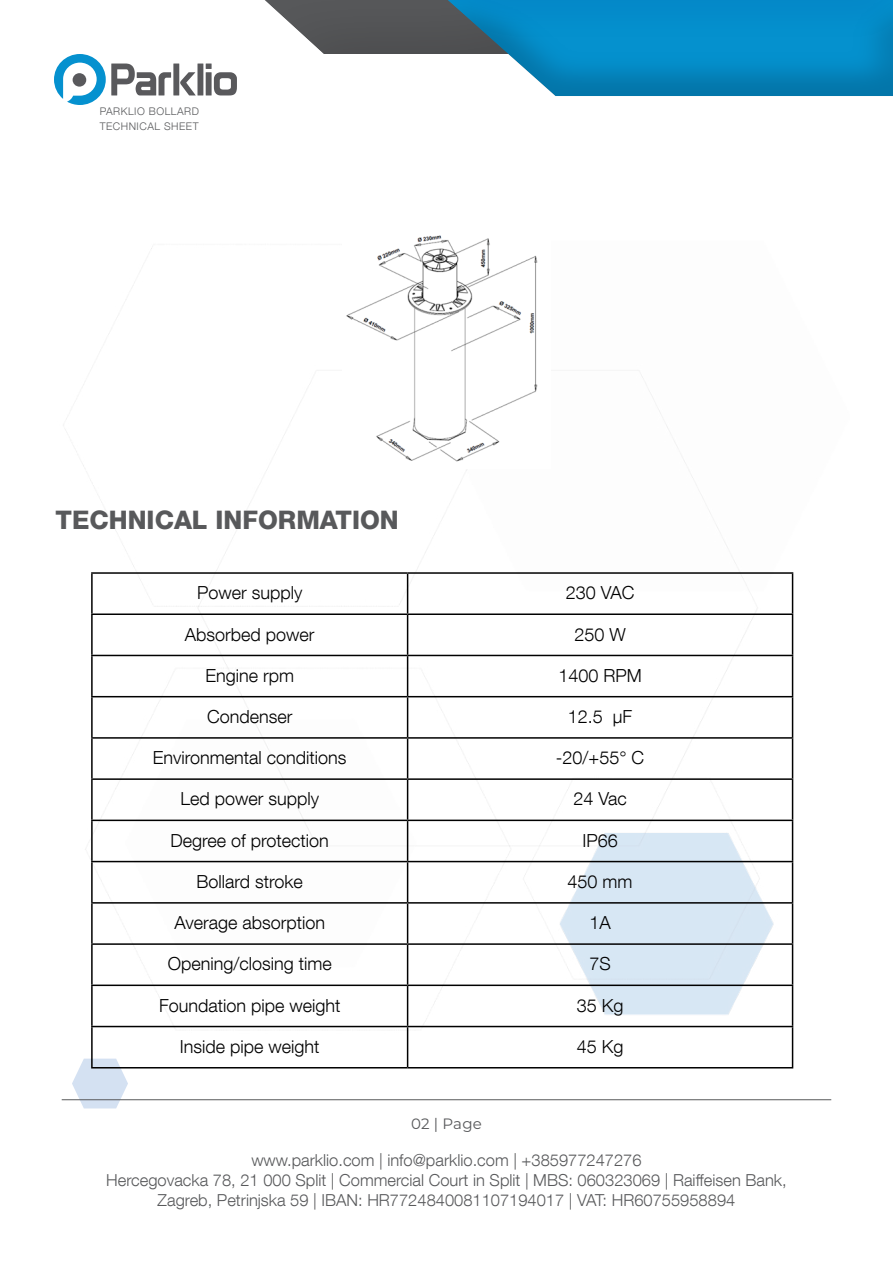
<style>
.page{position:relative;width:893px;height:1263px;background:#fff}
.page>*{position:absolute;margin:0;border:0;box-sizing:border-box;transform-origin:0 0}
.t1{font:800 25.5px "Helvetica Neue LT Com";color:#58595b}
.t2{font:300 18px "Helvetica Neue LT Com";color:#000}
.t3{font:300 16.5px/19.8px "Helvetica Neue LT Com";color:#58595b;text-align:center}
.t4{font:15px "Montserrat";letter-spacing:.01em;color:#58595b}
.t5{font:300 10.5px/15px "Helvetica Neue LT Com";letter-spacing:.05em;color:#58595b}
</style>
<div class="page">
<img style="left:61px;top:248px;width:771px;height:861px">
<svg style="left:54px;top:54px;width:142px;height:51px"></svg>
<div style="left:197px;top:64px;width:6px;height:31px;background:#59595c"></div>
<svg style="left:206px;top:64px;width:31px;height:31px"></svg>
<svg style="left:265px;top:0;width:180px;height:54px"></svg>
<div style="left:445px;top:0;width:448px;height:97px;background:#58595b;opacity:.62"></div>
<svg style="left:72px;top:1058px;width:56px;height:50px"></svg>
<hr style="left:62px;top:1099px;width:769px;height:1px;background:#58595b">
<hr style="left:91px;top:572px;width:317px;height:2px;background:#000">
<hr style="left:91px;top:574px;width:2px;height:39px;background:#000">
<hr style="left:408px;top:572px;width:385px;height:2px;background:#000">
<hr style="left:407px;top:574px;width:1px;height:39px;background:#000">
<hr style="left:792px;top:574px;width:1px;height:39px;background:#000">
<hr style="left:91px;top:613px;width:317px;height:2px;background:#000">
<hr style="left:91px;top:615px;width:2px;height:40px;background:#000">
<hr style="left:408px;top:613px;width:385px;height:2px;background:#000">
<hr style="left:407px;top:615px;width:1px;height:40px;background:#000">
<hr style="left:792px;top:615px;width:1px;height:40px;background:#000">
<hr style="left:91px;top:655px;width:317px;height:1px;background:#000">
<hr style="left:91px;top:656px;width:2px;height:40px;background:#000">
<hr style="left:408px;top:655px;width:385px;height:1px;background:#000">
<hr style="left:407px;top:656px;width:1px;height:40px;background:#000">
<hr style="left:792px;top:656px;width:1px;height:40px;background:#000">
<hr style="left:91px;top:696px;width:317px;height:1px;background:#000">
<hr style="left:91px;top:697px;width:2px;height:40px;background:#000">
<hr style="left:408px;top:696px;width:385px;height:1px;background:#000">
<hr style="left:407px;top:697px;width:1px;height:40px;background:#000">
<hr style="left:792px;top:697px;width:1px;height:40px;background:#000">
<hr style="left:91px;top:737px;width:317px;height:2px;background:#000">
<hr style="left:91px;top:739px;width:2px;height:39px;background:#000">
<hr style="left:408px;top:737px;width:385px;height:2px;background:#000">
<hr style="left:407px;top:739px;width:1px;height:39px;background:#000">
<hr style="left:792px;top:739px;width:1px;height:39px;background:#000">
<hr style="left:91px;top:778px;width:317px;height:2px;background:#000">
<hr style="left:91px;top:780px;width:2px;height:40px;background:#000">
<hr style="left:408px;top:778px;width:385px;height:2px;background:#000">
<hr style="left:407px;top:780px;width:1px;height:40px;background:#000">
<hr style="left:792px;top:780px;width:1px;height:40px;background:#000">
<hr style="left:91px;top:820px;width:317px;height:1px;background:#000">
<hr style="left:91px;top:821px;width:2px;height:40px;background:#000">
<hr style="left:408px;top:820px;width:385px;height:1px;background:#000">
<hr style="left:407px;top:821px;width:1px;height:40px;background:#000">
<hr style="left:792px;top:821px;width:1px;height:40px;background:#000">
<hr style="left:91px;top:861px;width:317px;height:1px;background:#000">
<hr style="left:91px;top:862px;width:2px;height:40px;background:#000">
<hr style="left:408px;top:861px;width:385px;height:1px;background:#000">
<hr style="left:407px;top:862px;width:1px;height:40px;background:#000">
<hr style="left:792px;top:862px;width:1px;height:40px;background:#000">
<hr style="left:91px;top:902px;width:317px;height:2px;background:#000">
<hr style="left:91px;top:904px;width:2px;height:39px;background:#000">
<hr style="left:408px;top:902px;width:385px;height:2px;background:#000">
<hr style="left:407px;top:904px;width:1px;height:39px;background:#000">
<hr style="left:792px;top:904px;width:1px;height:39px;background:#000">
<hr style="left:91px;top:943px;width:317px;height:2px;background:#000">
<hr style="left:91px;top:945px;width:2px;height:39px;background:#000">
<hr style="left:408px;top:943px;width:385px;height:2px;background:#000">
<hr style="left:407px;top:945px;width:1px;height:39px;background:#000">
<hr style="left:792px;top:945px;width:1px;height:39px;background:#000">
<hr style="left:91px;top:984px;width:317px;height:2px;background:#000">
<hr style="left:91px;top:986px;width:2px;height:40px;background:#000">
<hr style="left:408px;top:984px;width:385px;height:2px;background:#000">
<hr style="left:407px;top:986px;width:1px;height:40px;background:#000">
<hr style="left:792px;top:986px;width:1px;height:40px;background:#000">
<hr style="left:91px;top:1026px;width:317px;height:1px;background:#000">
<hr style="left:91px;top:1027px;width:2px;height:40px;background:#000">
<hr style="left:408px;top:1026px;width:385px;height:1px;background:#000">
<hr style="left:407px;top:1027px;width:1px;height:40px;background:#000">
<hr style="left:792px;top:1027px;width:1px;height:40px;background:#000">
<hr style="left:91px;top:1067px;width:317px;height:1px;background:#000">
<hr style="left:408px;top:1067px;width:385px;height:1px;background:#000">
<img style="left:343px;top:235px;width:207px;height:234px">
<p class="t5" style="left:100px;top:104px;width:101px">PARKLIO BOLLARD<br>TECHNICAL SHEET</p>
<p class="t1" style="left:56px;top:505px;width:345px">TECHNICAL INFORMATION</p>
<p class="t2" style="left:197px;top:582px;width:107px">Power supply</p>
<p class="t2" style="left:566px;top:582px;width:70px">230 VAC</p>
<p class="t2" style="left:185px;top:623px;width:131px">Absorbed power</p>
<p class="t2" style="left:574px;top:623px;width:53px">250 W</p>
<p class="t2" style="left:205px;top:664px;width:90px">Engine rpm</p>
<p class="t2" style="left:558px;top:664px;width:85px">1400 RPM</p>
<p class="t2" style="left:207px;top:706px;width:87px">Condenser</p>
<p class="t2" style="left:568px;top:706px;width:66px">12.5 μF</p>
<p class="t2" style="left:153px;top:747px;width:195px">Environmental conditions</p>
<p class="t2" style="left:556px;top:747px;width:90px">-20/+55° C</p>
<p class="t2" style="left:180px;top:788px;width:140px">Led power supply</p>
<p class="t2" style="left:573px;top:788px;width:55px">24 Vac</p>
<p class="t2" style="left:171px;top:829px;width:160px">Degree of protection</p>
<p class="t2" style="left:582px;top:829px;width:37px">IP66</p>
<p class="t2" style="left:197px;top:870px;width:108px">Bollard stroke</p>
<p class="t2" style="left:568px;top:870px;width:67px">450 mm</p>
<p class="t2" style="left:174px;top:912px;width:152px">Average absorption</p>
<p class="t2" style="left:589px;top:912px;width:23px">1A</p>
<p class="t2" style="left:168px;top:953px;width:166px">Opening/closing time</p>
<p class="t2" style="left:589px;top:953px;width:23px">7S</p>
<p class="t2" style="left:159px;top:994px;width:183px">Foundation pipe weight</p>
<p class="t2" style="left:577px;top:994px;width:48px">35 Kg</p>
<p class="t2" style="left:180px;top:1035px;width:141px">Inside pipe weight</p>
<p class="t2" style="left:577px;top:1035px;width:48px">45 Kg</p>
<p class="t4" style="left:411px;top:1113px;width:72px">02 | Page</p>
<p class="t3" style="left:106px;top:1150px;width:682px">www.parklio.com | info@parklio.com | +385977247276<br>Hercegovacka 78, 21 000 Split | Commercial Court in Split | MBS: 060323069 | Raiffeisen Bank,<br>Zagreb, Petrinjska 59 | IBAN: HR7724840081107194017 | VAT: HR60755958894</p>
</div>
